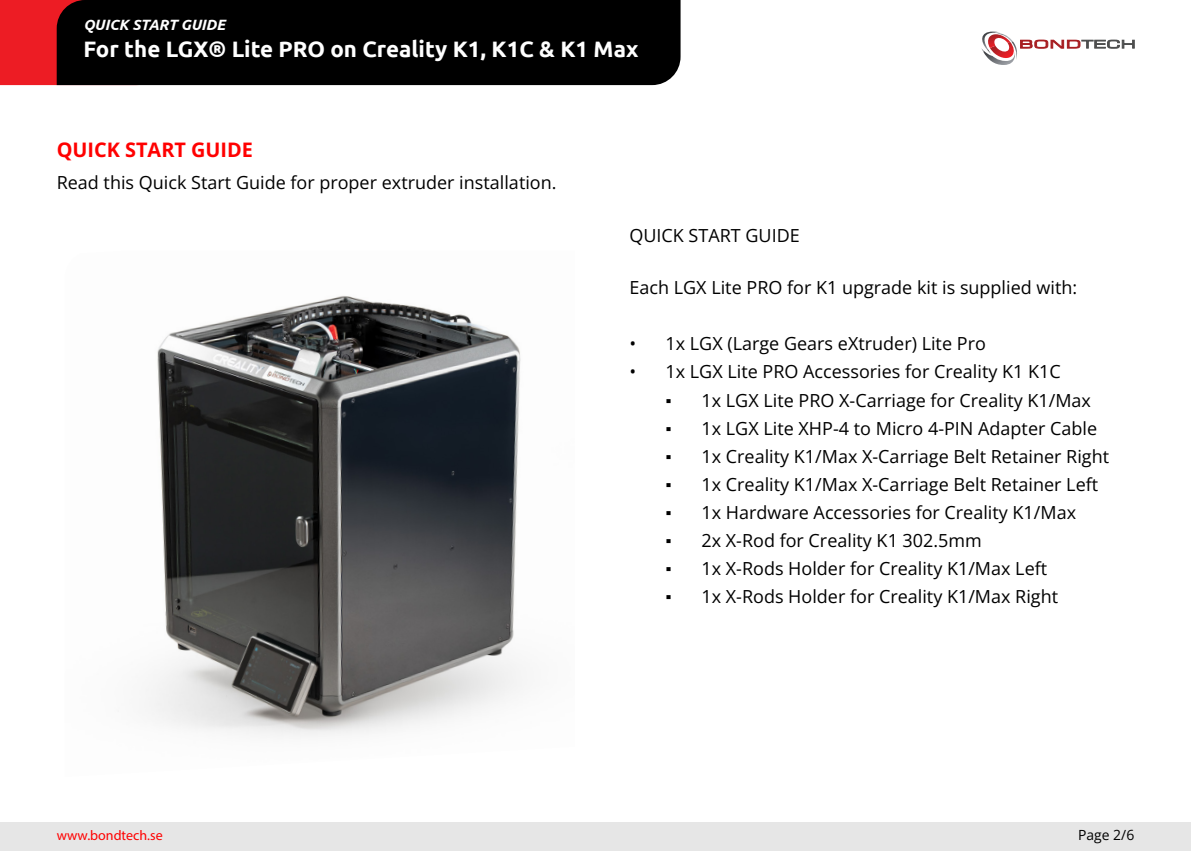
<style>
.page{position:relative;width:1191px;height:851px;background:#fff}
.page>*{position:absolute;margin:0;border:0;box-sizing:border-box;transform-origin:0 0}
.t1{font:700 22.4px "Ubuntu";color:#fff}
.t2{font:700 20px "Open Sans";color:#f00}
.t3{font:18px "Open Sans";color:#000}
.t4{font:italic 700 14.8px "Ubuntu";color:#fff}
.t5{font:14px "Myriad Pro";color:#f00}
.t6{font:14px "Open Sans";color:#000}
.s1{font-family:"Times New Roman"}
</style>
<div class="page">
<div style="left:0;top:822px;width:1191px;height:28px;background:#e6e6e6"></div>
<div style="left:0;top:0;width:57px;height:85px;background:#ed1c24"></div>
<div style="left:57px;top:0;width:623px;height:85px;background:#000"></div>
<svg style="left:981px;top:32px;width:153px;height:33px"></svg>
<img style="left:146px;top:296px;width:377px;height:441px">
<p class="t4" style="left:83px;top:16px;width:143px">QUICK START GUIDE</p>
<p class="t1" style="left:83px;top:35px;width:556px">For the LGX® Lite PRO on Creality K1, K1C &amp; K1 Max</p>
<p class="t2" style="left:57px;top:136px;width:198px">QUICK START GUIDE</p>
<p class="t3" style="left:57px;top:170px;width:501px">Read this Quick Start Guide for proper extruder installation.</p>
<p class="t3" style="left:629px;top:223px;width:172px">QUICK START GUIDE</p>
<p class="t3" style="left:629px;top:275px;width:449px">Each LGX Lite PRO for K1 upgrade kit is supplied with:</p>
<p class="t3" style="left:629px;top:331px;width:358px">• 1x LGX (Large Gears eXtruder) Lite Pro</p>
<p class="t3" style="left:629px;top:359px;width:433px">• 1x LGX Lite PRO Accessories for Creality K1 K1C</p>
<p class="t3" style="left:665px;top:387px;width:427px"><span class="s1">▪</span> 1x LGX Lite PRO X-Carriage for Creality K1/Max</p>
<p class="t3" style="left:665px;top:415px;width:433px"><span class="s1">▪</span> 1x LGX Lite XHP-4 to Micro 4-PIN Adapter Cable</p>
<p class="t3" style="left:665px;top:443px;width:445px"><span class="s1">▪</span> 1x Creality K1/Max X-Carriage Belt Retainer Right</p>
<p class="t3" style="left:665px;top:471px;width:434px"><span class="s1">▪</span> 1x Creality K1/Max X-Carriage Belt Retainer Left</p>
<p class="t3" style="left:665px;top:499px;width:412px"><span class="s1">▪</span> 1x Hardware Accessories for Creality K1/Max</p>
<p class="t3" style="left:665px;top:527px;width:318px"><span class="s1">▪</span> 2x X-Rod for Creality K1 302.5mm</p>
<p class="t3" style="left:665px;top:555px;width:383px"><span class="s1">▪</span> 1x X-Rods Holder for Creality K1/Max Left</p>
<p class="t3" style="left:665px;top:583px;width:394px"><span class="s1">▪</span> 1x X-Rods Holder for Creality K1/Max Right</p>
<p class="t5" style="left:57px;top:827px;width:107px">www.bondtech.se</p>
<p class="t6" style="left:1078px;top:825px;width:58px">Page 2/6</p>
</div>
